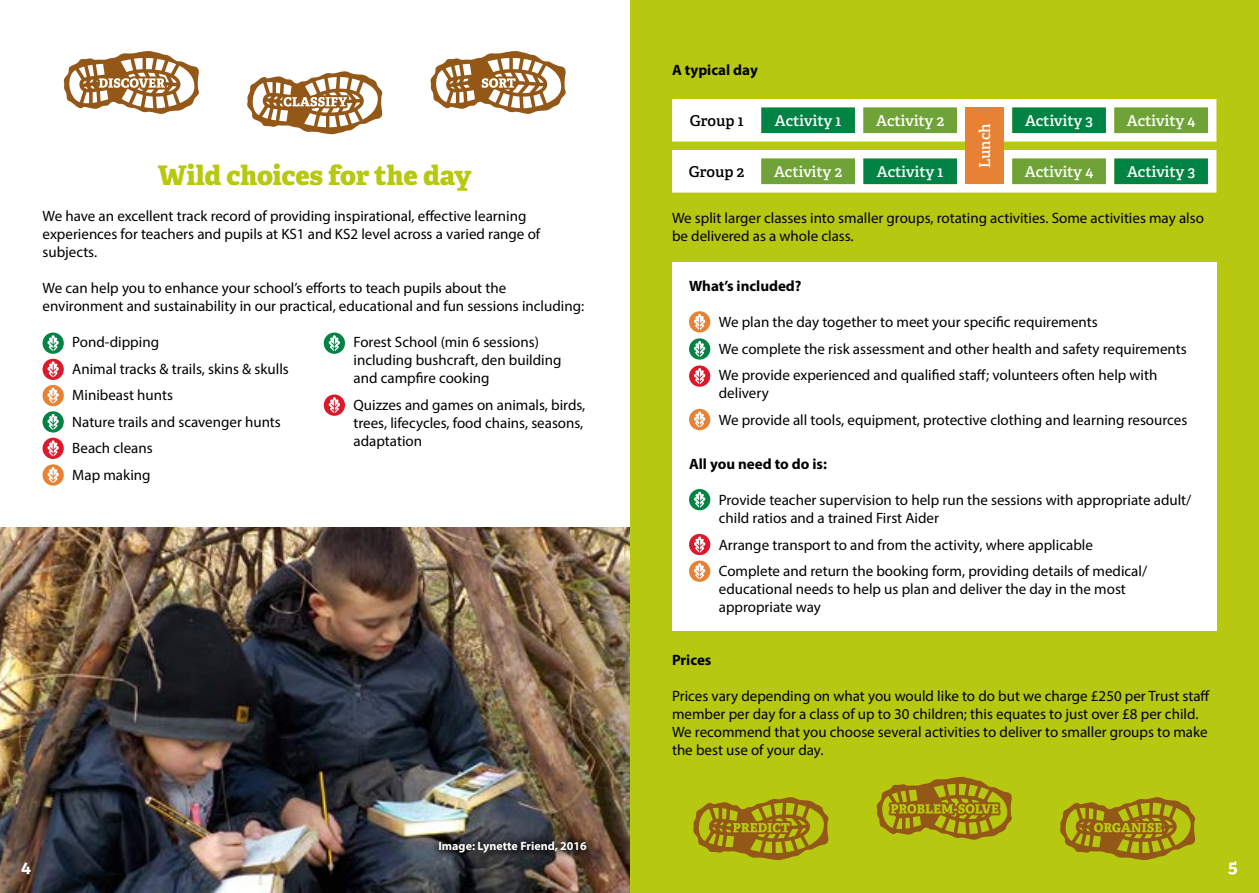
<style>
.page{position:relative;width:1259px;height:893px;background:#fff}
.page>*{position:absolute;margin:0;border:0;box-sizing:border-box;transform-origin:0 0}
.t1{font:800 27px "Adelle";letter-spacing:-.005em;color:#b6c810}
.t2{font:700 18px "Adelle";color:#fff}
.t3{font:15px/18px "Myriad Pro";color:#000}
.t4{font:600 15px "Adelle";color:#fff}
.t5{font:700 15px "Myriad Pro";color:#000}
.t6{font:600 15px "Adelle";color:#000}
.t7{font:700 12px "Myriad Pro";color:#fff}
</style>
<div class="page">
<div style="left:629px;top:0;width:630px;height:893px;background:#b6c810"></div>
<svg style="left:672px;top:99px;width:544px;height:94px;background:#eff3d2"></svg>
<svg style="left:761px;top:108px;width:447px;height:25px;background:#489b4c"></svg>
<div style="left:965px;top:108px;width:38px;height:76px;background:#e78134"></div>
<svg style="left:761px;top:159px;width:447px;height:25px;background:#56994a"></svg>
<div style="left:672px;top:263px;width:544px;height:368px;background:#fff"></div>
<img style="left:0;top:527px;width:629px;height:366px">
<div style="left:43px;top:333px;width:21px;height:21px;background:#008344;border-radius:50%"></div>
<svg style="left:47px;top:335px;width:12px;height:16px"></svg>
<div style="left:324px;top:333px;width:21px;height:21px;background:#008344;border-radius:50%"></div>
<svg style="left:329px;top:335px;width:11px;height:16px"></svg>
<svg style="left:689px;top:338px;width:21px;height:22px"></svg>
<svg style="left:694px;top:341px;width:11px;height:16px"></svg>
<div style="left:689px;top:489px;width:21px;height:21px;background:#008344;border-radius:50%"></div>
<svg style="left:694px;top:492px;width:11px;height:16px"></svg>
<div style="left:43px;top:411px;width:21px;height:22px;background:#008344;border-radius:50%"></div>
<svg style="left:47px;top:414px;width:12px;height:16px"></svg>
<div style="left:43px;top:359px;width:21px;height:21px;background:#dc192a;border-radius:50%"></div>
<svg style="left:47px;top:361px;width:12px;height:16px"></svg>
<div style="left:324px;top:394px;width:21px;height:22px;background:#dc192a;border-radius:50%"></div>
<svg style="left:329px;top:397px;width:11px;height:16px"></svg>
<svg style="left:689px;top:365px;width:21px;height:22px"></svg>
<svg style="left:694px;top:368px;width:11px;height:16px"></svg>
<div style="left:689px;top:534px;width:21px;height:21px;background:#dc192a;border-radius:50%"></div>
<svg style="left:694px;top:537px;width:11px;height:16px"></svg>
<div style="left:43px;top:438px;width:21px;height:21px;background:#dc192a;border-radius:50%"></div>
<svg style="left:47px;top:440px;width:12px;height:16px"></svg>
<div style="left:43px;top:385px;width:21px;height:21px;background:#e78134;border-radius:50%"></div>
<svg style="left:47px;top:388px;width:12px;height:16px"></svg>
<div style="left:43px;top:464px;width:21px;height:22px;background:#e78134;border-radius:50%"></div>
<svg style="left:47px;top:467px;width:12px;height:16px"></svg>
<div style="left:689px;top:561px;width:21px;height:21px;background:#e78134;border-radius:50%"></div>
<svg style="left:694px;top:563px;width:11px;height:16px"></svg>
<div style="left:689px;top:311px;width:21px;height:21px;background:#e78134;border-radius:50%"></div>
<svg style="left:694px;top:314px;width:11px;height:16px"></svg>
<div style="left:427px;top:829px;width:170px;height:35px;background:#000;opacity:.75"></div>
<div style="left:432px;top:835px;width:160px;height:24px;background:#000;opacity:.75"></div>
<svg style="left:1060px;top:797px;width:135px;height:63px"></svg>
<svg style="left:876px;top:777px;width:136px;height:63px"></svg>
<svg style="left:693px;top:797px;width:136px;height:63px"></svg>
<svg style="left:430px;top:51px;width:136px;height:63px"></svg>
<svg style="left:247px;top:71px;width:136px;height:63px"></svg>
<svg style="left:63px;top:51px;width:136px;height:63px"></svg>
<div style="left:689px;top:409px;width:21px;height:21px;background:#e78134;border-radius:50%"></div>
<svg style="left:694px;top:412px;width:11px;height:16px"></svg>
<h1 class="t1" style="left:158px;top:155px;width:315px">Wild choices for the day</h1>
<p class="t3" style="left:43px;top:207px;width:499px">We have an excellent track record of providing inspirational, effective learning experiences for teachers and pupils at KS1 and KS2 level across a varied range of subjects.</p>
<p class="t3" style="left:43px;top:279px;width:543px">We can help you to enhance your school’s efforts to teach pupils about the environment and sustainability in our practical, educational and fun sessions including:</p>
<p class="t3" style="left:72px;top:329px;width:218px;line-height:26.5px">Pond-dipping<br>Animal tracks &amp; trails, skins &amp; skulls<br>Minibeast hunts<br>Nature trails and scavenger hunts<br>Beach cleans<br>Map making</p>
<p class="t3" style="left:353px;top:333px;width:209px">Forest School (min 6 sessions) including bushcraft, den building and campfire cooking</p>
<p class="t3" style="left:353px;top:396px;width:233px">Quizzes and games on animals, birds, trees, lifecycles, food chains, seasons, adaptation</p>
<p class="t7" style="left:438px;top:839px;width:150px">Image: Lynette Friend, 2016</p>
<p class="t5" style="left:672px;top:60px;width:87px">A typical day</p>
<p class="t6" style="left:690px;top:110px;width:55px">Group 1</p>
<p class="t4" style="left:775px;top:110px;width:68px">Activity 1</p>
<p class="t4" style="left:876px;top:110px;width:70px">Activity 2</p>
<p class="t4" style="left:1025px;top:110px;width:70px">Activity 3</p>
<p class="t4" style="left:1127px;top:110px;width:70px">Activity 4</p>
<p class="t4" style="left:974px;top:168px;width:46px;rotate:-90deg">Lunch</p>
<p class="t6" style="left:689px;top:161px;width:57px">Group 2</p>
<p class="t4" style="left:774px;top:161px;width:70px">Activity 2</p>
<p class="t4" style="left:877px;top:161px;width:68px">Activity 1</p>
<p class="t4" style="left:1024px;top:161px;width:70px">Activity 4</p>
<p class="t4" style="left:1127px;top:161px;width:70px">Activity 3</p>
<p class="t3" style="left:672px;top:208px;width:533px">We split larger classes into smaller groups, rotating activities. Some activities may also be delivered as a whole class.</p>
<p class="t5" style="left:689px;top:276px;width:114px">What’s included?</p>
<p class="t3" style="left:719px;top:309px;width:469px;line-height:26.5px">We plan the day together to meet your specific requirements<br>We complete the risk assessment and other health and safety requirements<br>We provide experienced and qualified staff; volunteers often help with</p>
<p class="t3" style="left:719px;top:380px;width:470px;line-height:26.5px">delivery<br>We provide all tools, equipment, protective clothing and learning resources</p>
<p class="t5" style="left:689px;top:454px;width:139px">All you need to do is:</p>
<p class="t3" style="left:719px;top:491px;width:474px">Provide teacher supervision to help run the sessions with appropriate adult/ child ratios and a trained First Aider</p>
<p class="t3" style="left:719px;top:531px;width:430px;line-height:26.5px">Arrange transport to and from the activity, where applicable<br>Complete and return the booking form, providing details of medical/</p>
<p class="t3" style="left:719px;top:580px;width:408px">educational needs to help us plan and deliver the day in the most appropriate way</p>
<p class="t5" style="left:672px;top:650px;width:41px">Prices</p>
<p class="t3" style="left:672px;top:686px;width:539px">Prices vary depending on what you would like to do but we charge £250 per Trust staff member per day for a class of up to 30 children; this equates to just over £8 per child.<br>We recommend that you choose several activities to deliver to smaller groups to make the best use of your day.</p>
<p class="t2" style="left:21px;top:853px;width:12px">4</p>
<p class="t2" style="left:1228px;top:853px;width:11px">5</p>
</div>
